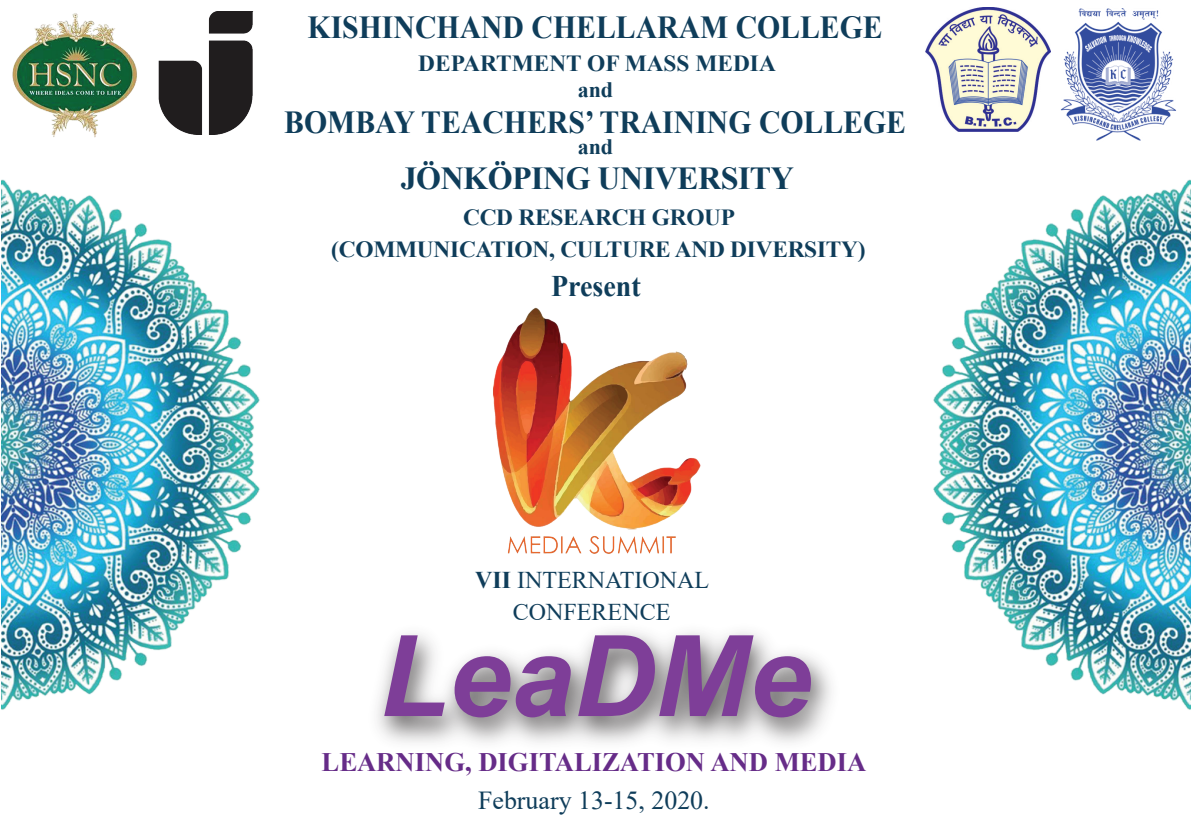
<style>
.page{position:relative;width:1191px;height:840px;background:#fff}
.page>*{position:absolute;margin:0;border:0;box-sizing:border-box;transform-origin:0 0}
.t1{font:italic 700 112.6px "Arial";color:#7e3e98}
.t2{font:700 32px/56.4px "Times New Roman";color:#0f3d5a;text-align:center;scale:.93 1}
.t3{font:700 29.8px "Times New Roman";color:#0f3d5a;scale:.94 1}
.t4{font:700 26.6px "Times New Roman";color:#662c88}
.t5{font:25.8px "Times New Roman";color:#0f3d5a}
.t6{font:24px/32.4px "Times New Roman";color:#0f3d5a;text-align:center}
.t7{font:700 23px/32px "Times New Roman";letter-spacing:-.01em;color:#0f3d5a;text-align:center}
.t8{font:700 22px "Times New Roman";color:#0f3d5a}
.s1{font-weight:700}
</style>
<div class="page">
<img style="left:1060px;top:8px;width:116px;height:133px">
<img style="left:12px;top:13px;width:125px;height:125px">
<img style="left:1px;top:179px;width:259px;height:531px">
<img style="left:933px;top:179px;width:258px;height:531px">
<img style="left:493px;top:307px;width:208px;height:247px">
<img style="left:158px;top:11px;width:96px;height:124px">
<img style="left:926px;top:7px;width:124px;height:124px">
<p class="t2" style="left:307px;top:-2px;width:620px">KISHINCHAND CHELLARAM COLLEGE</p>
<p class="t7" style="left:418px;top:47px;width:359px">DEPARTMENT OF MASS MEDIA</p>
<p class="t8" style="left:577px;top:74px;width:37px">and</p>
<p class="t2" style="left:284px;top:93px;width:670px">BOMBAY TEACHERS’ TRAINING COLLEGE<br>JÖNKÖPING UNIVERSITY</p>
<p class="t8" style="left:577px;top:131px;width:37px">and</p>
<p class="t7" style="left:331px;top:200px;width:536px">CCD RESEARCH GROUP<br>(COMMUNICATION, CULTURE AND DIVERSITY)</p>
<p class="t3" style="left:551px;top:264px;width:97px">Present</p>
<p class="t6" style="left:475px;top:562px;width:235px"><span class="s1">VII</span> INTERNATIONAL<br>CONFERENCE</p>
<h1 class="t1" style="left:379px;top:601px;width:433px">LeaDMe</h1>
<p class="t4" style="left:321px;top:742px;width:546px">LEARNING, DIGITALIZATION AND MEDIA</p>
<p class="t5" style="left:478px;top:781px;width:233px">February 13-15, 2020.</p>
</div>
